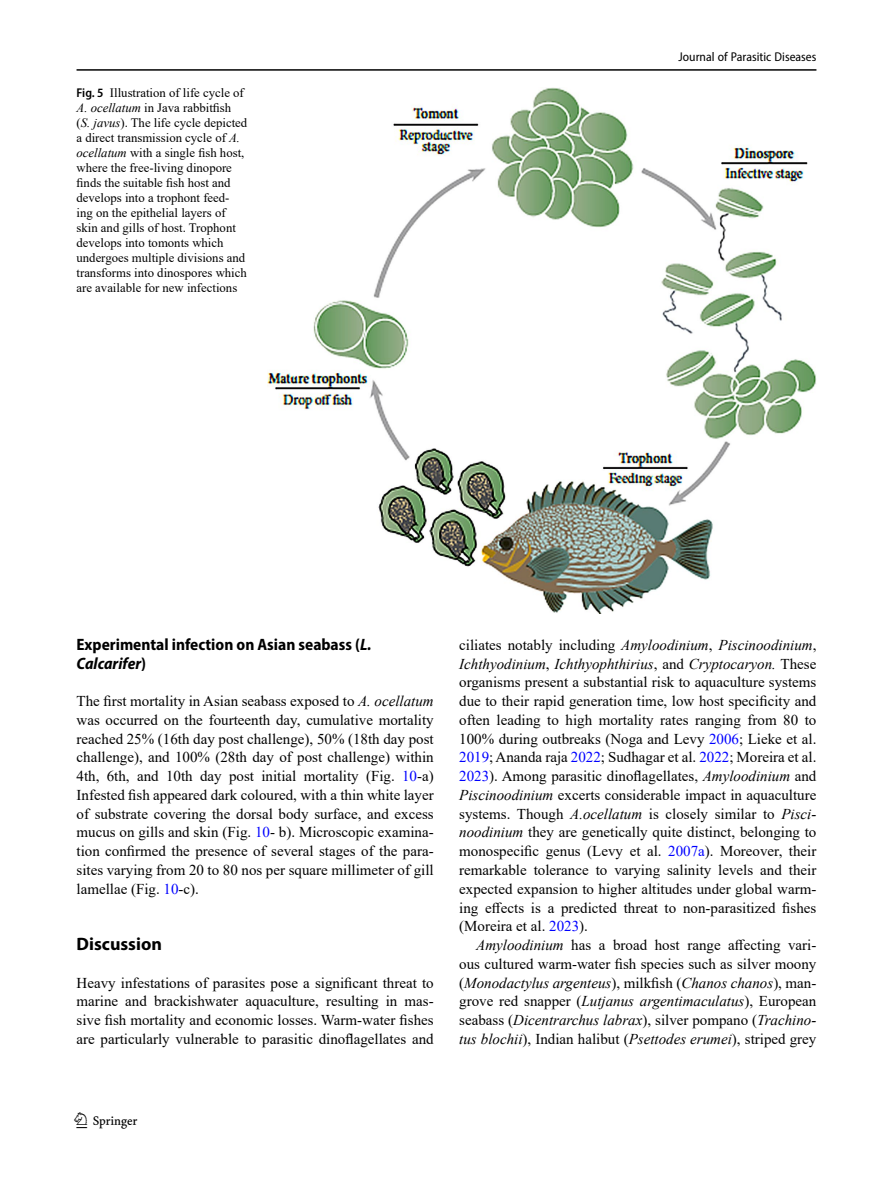
<style>
.page{position:relative;width:893px;height:1187px;background:#fff}
.page>*{position:absolute;margin:0;border:0;box-sizing:border-box;transform-origin:0 0}
.t1{font:22.5px "Springnew";color:#000}
.Head_1{font:700 18px "Myriad Pro";color:#000}
.Head_2{font:700 semi-condensed 16.5px/18.8px "Myriad Pro";color:#000}
.Body_Text{font:15px/18.8px "Times New Roman";color:#000;text-align:justify}
.Body_Text_Indent{font:15px/18.8px "Times New Roman";color:#000;text-align:justify}
.Figure_Caption_Side{font:12.75px/15px "Times New Roman";color:#000}
.t2{font:semi-condensed 12.75px "Myriad Pro";color:#000}
.s1{font-family:"Myriad Pro";font-weight:600;font-stretch:semi-condensed}
.s2{font-style:italic}
.s3{color:#00f}
</style>
<div class="page">
<hr style="left:77px;top:69px;width:739px;height:2px;background:#000">
<img style="left:268px;top:87px;width:548px;height:526px">
<p class="Figure_Caption_Side" style="left:77px;top:84px;width:172px"><span class="s1">Fig. 5</span> Illustration of life cycle of<br><span class="s2">A. ocellatum</span> in Java rabbitfish (<span class="s2">S. javus</span>). The life cycle depicted a direct transmission cycle of <span class="s2">A. ocellatum</span> with a single fish host, where the free-living dinopore finds the suitable fish host and develops into a trophont feed&shy;ing on the epithelial layers of skin and gills of host. Trophont develops into tomonts which undergoes multiple divisions and transforms into dinospores which are available for new infections</p>
<p class="t2" style="left:679px;top:49px;width:139px">Journal of Parasitic Diseases</p>
<p class="Head_2" style="left:77px;top:634px;width:297px">Experimental infection on Asian seabass (<span class="s2">L.<br>Calcarifer</span>)</p>
<p class="Body_Text" style="left:77px;top:691px;width:359px">The first mortality in Asian seabass exposed to <span class="s2">A. ocellatum </span>was occurred on the fourteenth day, cumulative mortality reached 25% (16th day post challenge), 50% (18th day post challenge), and 100% (28th day of post challenge) within 4th, 6th, and 10th day post initial mortality (Fig. <span class="s3">10</span>-a)<br>Infested fish appeared dark coloured, with a thin white layer of substrate covering the dorsal body surface, and excess mucus on gills and skin (Fig. <span class="s3">10</span>- b). Microscopic examina&shy;tion confirmed the presence of several stages of the para&shy;sites varying from 20 to 80 nos per square millimeter of gill lamellae (Fig. <span class="s3">10</span>-c).</p>
<p class="Head_1" style="left:77px;top:932px;width:87px">Discussion</p>
<p class="Body_Text" style="left:77px;top:972px;width:359px">Heavy infestations of parasites pose a significant threat to marine and brackishwater aquaculture, resulting in mas&shy;sive fish mortality and economic losses. Warm-water fishes are particularly vulnerable to parasitic dinoflagellates and</p>
<p class="Body_Text" style="left:459px;top:635px;width:359px">ciliates notably including <span class="s2">Amyloodinium</span>, <span class="s2">Piscinoodinium</span>, <span class="s2">Ichthyodinium</span>, <span class="s2">Ichthyophthirius</span>, and <span class="s2">Cryptocaryon.</span> These organisms present a substantial risk to aquaculture systems due to their rapid generation time, low host specificity and often leading to high mortality rates ranging from 80 to 100% during outbreaks (Noga and Levy <span class="s3">2006</span>; Lieke et al.<br><span class="s3">2019</span>; Ananda raja <span class="s3">2022</span>; Sudhagar et al. <span class="s3">2022</span>; Moreira et al.<br><span class="s3">2023</span>). Among parasitic dinoflagellates, <span class="s2">Amyloodinium</span> and <span class="s2">Piscinoodinium</span> excerts considerable impact in aquaculture systems. Though <span class="s2">A.ocellatum</span> is closely similar to <span class="s2">Pisci&shy;noodinium</span> they are genetically quite distinct, belonging to monospecific genus (Levy et al. <span class="s3">2007a</span>). Moreover, their remarkable tolerance to varying salinity levels and their expected expansion to higher altitudes under global warm&shy;ing effects is a predicted threat to non-parasitized fishes (Moreira et al. <span class="s3">2023</span>).</p>
<p class="Body_Text_Indent" style="left:459px;top:935px;width:359px;text-indent:17px"><span class="s2">Amyloodinium</span> has a broad host range affecting vari&shy;ous cultured warm-water fish species such as silver moony (<span class="s2">Monodactylus argenteus</span>), milkfish (<span class="s2">Chanos chanos</span>), man&shy;grove red snapper (<span class="s2">Lutjanus argentimaculatus</span>), European seabass (<span class="s2">Dicentrarchus labrax</span>), silver pompano (<span class="s2">Trachino&shy;tus blochii</span>), Indian halibut (<span class="s2">Psettodes erumei</span>), striped grey</p>
<h1 class="t1" style="left:77px;top:1107px;width:63px">1 3</h1>
</div>
